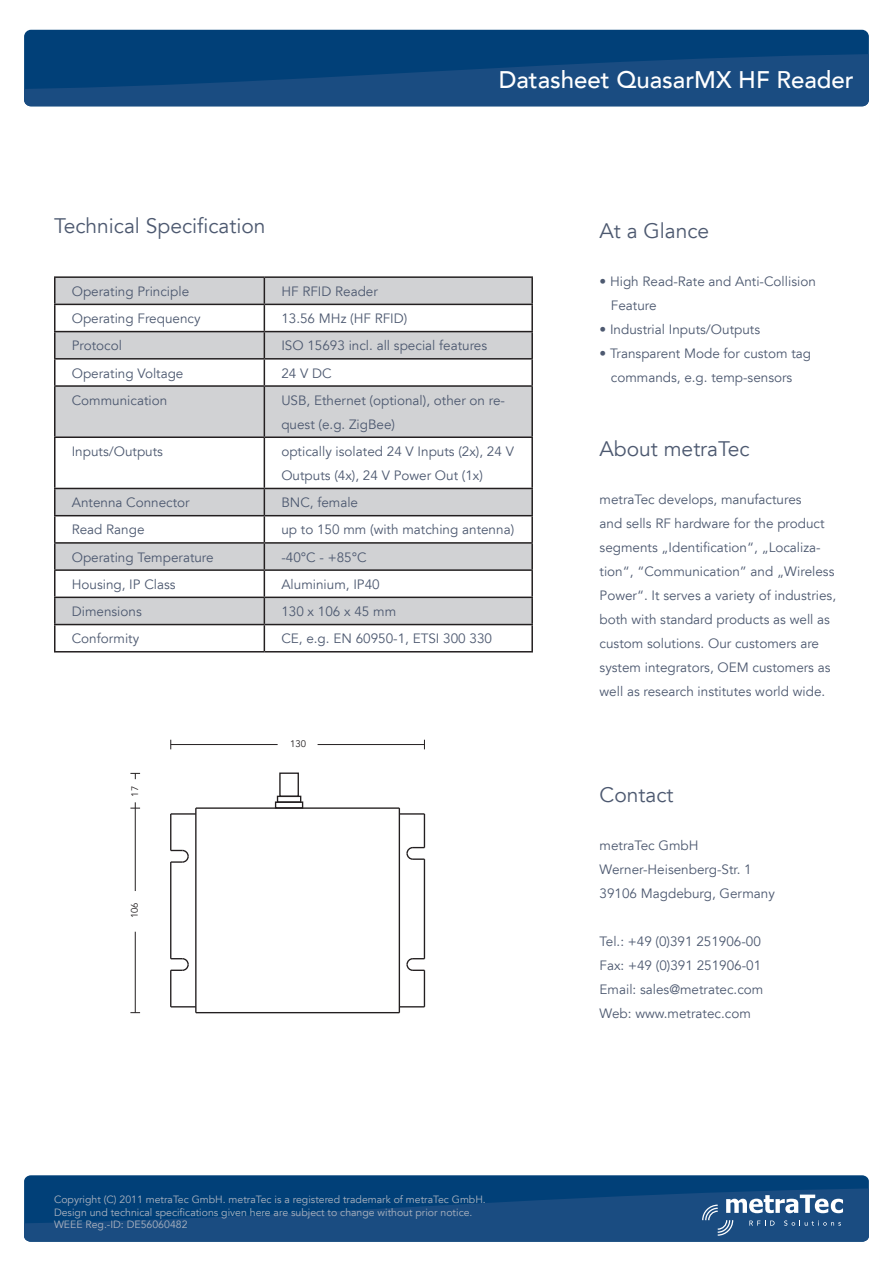
<style>
.page{position:relative;width:893px;height:1263px;background:#fff}
.page>*{position:absolute;margin:0;border:0;box-sizing:border-box;transform-origin:0 0}
.t1{font:500 24px "Avenir LT";color:#fff}
.t2{font:21px "Avenir LT";color:#4d5970}
.t3{font:13.5px/24px "Avenir LT";color:#4d5970}
.t4{font:10.5px/12.6px "Avenir LT";color:#adb4c0}
.t5{font:9.6px "Avenir LT";color:#231f20}
</style>
<div class="page">
<div style="left:24px;top:30px;width:845px;height:76px;background:#014078;border-radius:7px"></div>
<svg style="left:24px;top:51px;width:845px;height:55px;fill:#1a4c81"></svg>
<div style="left:24px;top:1175px;width:845px;height:67px;background:#014078;border-radius:6px"></div>
<svg style="left:24px;top:1186px;width:845px;height:56px;fill:#1a4c81"></svg>
<div style="left:56px;top:278px;width:475px;height:26px;background:#d1d2d4"></div>
<svg style="left:56px;top:305px;width:475px;height:346px"></svg>
<hr style="left:54px;top:276px;width:210px;height:2px;background:#231f20">
<hr style="left:54px;top:278px;width:2px;height:26px;background:#231f20">
<hr style="left:264px;top:276px;width:269px;height:2px;background:#231f20">
<hr style="left:531px;top:278px;width:2px;height:26px;background:#231f20">
<hr style="left:54px;top:304px;width:210px;height:1px;background:#231f20">
<hr style="left:54px;top:305px;width:2px;height:26px;background:#231f20">
<hr style="left:264px;top:304px;width:269px;height:1px;background:#231f20">
<hr style="left:531px;top:305px;width:2px;height:26px;background:#231f20">
<hr style="left:54px;top:331px;width:210px;height:1px;background:#231f20">
<hr style="left:54px;top:332px;width:2px;height:26px;background:#231f20">
<hr style="left:264px;top:331px;width:269px;height:1px;background:#231f20">
<hr style="left:531px;top:332px;width:2px;height:26px;background:#231f20">
<hr style="left:54px;top:358px;width:210px;height:2px;background:#231f20">
<hr style="left:54px;top:360px;width:2px;height:25px;background:#231f20">
<hr style="left:264px;top:358px;width:269px;height:2px;background:#231f20">
<svg style="left:264px;top:278px;width:1px;height:107px"></svg>
<hr style="left:531px;top:360px;width:2px;height:25px;background:#231f20">
<hr style="left:54px;top:385px;width:210px;height:2px;background:#231f20">
<hr style="left:54px;top:387px;width:2px;height:49px;background:#231f20">
<hr style="left:264px;top:385px;width:269px;height:2px;background:#231f20">
<hr style="left:264px;top:387px;width:1px;height:49px;background:#231f20">
<hr style="left:531px;top:387px;width:2px;height:49px;background:#231f20">
<hr style="left:54px;top:436px;width:210px;height:2px;background:#231f20">
<hr style="left:54px;top:438px;width:2px;height:50px;background:#231f20">
<hr style="left:264px;top:436px;width:269px;height:2px;background:#231f20">
<hr style="left:264px;top:438px;width:1px;height:50px;background:#231f20">
<hr style="left:531px;top:438px;width:2px;height:50px;background:#231f20">
<hr style="left:54px;top:488px;width:210px;height:1px;background:#231f20">
<hr style="left:54px;top:489px;width:2px;height:26px;background:#231f20">
<hr style="left:264px;top:488px;width:269px;height:1px;background:#231f20">
<hr style="left:531px;top:489px;width:2px;height:26px;background:#231f20">
<hr style="left:54px;top:515px;width:210px;height:1px;background:#231f20">
<hr style="left:54px;top:516px;width:2px;height:26px;background:#231f20">
<hr style="left:264px;top:515px;width:269px;height:1px;background:#231f20">
<hr style="left:531px;top:516px;width:2px;height:26px;background:#231f20">
<hr style="left:54px;top:542px;width:210px;height:2px;background:#231f20">
<hr style="left:54px;top:544px;width:2px;height:25px;background:#231f20">
<hr style="left:264px;top:542px;width:269px;height:2px;background:#231f20">
<hr style="left:531px;top:544px;width:2px;height:25px;background:#231f20">
<hr style="left:54px;top:569px;width:210px;height:2px;background:#231f20">
<hr style="left:54px;top:571px;width:2px;height:26px;background:#231f20">
<hr style="left:264px;top:569px;width:269px;height:2px;background:#231f20">
<hr style="left:531px;top:571px;width:2px;height:26px;background:#231f20">
<hr style="left:54px;top:597px;width:210px;height:1px;background:#231f20">
<hr style="left:54px;top:598px;width:2px;height:26px;background:#231f20">
<hr style="left:264px;top:597px;width:269px;height:1px;background:#231f20">
<hr style="left:531px;top:598px;width:2px;height:26px;background:#231f20">
<hr style="left:54px;top:624px;width:210px;height:1px;background:#231f20">
<hr style="left:54px;top:625px;width:2px;height:26px;background:#231f20">
<hr style="left:264px;top:624px;width:269px;height:1px;background:#231f20">
<svg style="left:264px;top:489px;width:1px;height:162px"></svg>
<hr style="left:531px;top:625px;width:2px;height:26px;background:#231f20">
<hr style="left:54px;top:651px;width:210px;height:1px;background:#231f20">
<hr style="left:264px;top:651px;width:269px;height:1px;background:#231f20">
<svg style="left:701px;top:1194px;width:142px;height:42px;background:#48709a"></svg>
<hr style="left:196px;top:807px;width:203px;height:2px;background:#231f20">
<hr style="left:196px;top:1012px;width:203px;height:1px;background:#231f20">
<hr style="left:195px;top:808px;width:2px;height:205px;background:#231f20">
<hr style="left:399px;top:808px;width:1px;height:205px;background:#231f20">
<svg style="left:171px;top:849px;width:18px;height:14px"></svg>
<svg style="left:171px;top:957px;width:18px;height:15px"></svg>
<svg style="left:406px;top:957px;width:18px;height:15px"></svg>
<svg style="left:406px;top:846px;width:18px;height:14px"></svg>
<div style="left:275px;top:801px;width:28px;height:8px;border:1px solid #231f20"></div>
<div style="left:277px;top:796px;width:24px;height:7px;border:1px solid #231f20"></div>
<div style="left:279px;top:772px;width:20px;height:25px;border:1px solid #231f20"></div>
<hr style="left:171px;top:813px;width:25px;height:2px;background:#231f20">
<svg style="left:171px;top:1006px;width:24px;height:1px"></svg>
<svg style="left:400px;top:1006px;width:24px;height:1px"></svg>
<hr style="left:399px;top:813px;width:25px;height:2px;background:#231f20">
<hr style="left:170px;top:814px;width:1px;height:36px;background:#231f20">
<hr style="left:170px;top:862px;width:1px;height:97px;background:#231f20">
<hr style="left:170px;top:970px;width:1px;height:37px;background:#231f20">
<hr style="left:424px;top:970px;width:1px;height:37px;background:#231f20">
<hr style="left:424px;top:859px;width:1px;height:100px;background:#231f20">
<hr style="left:424px;top:814px;width:1px;height:33px;background:#231f20">
<hr style="left:171px;top:744px;width:107px;height:1px;background:#231f20">
<hr style="left:318px;top:744px;width:106px;height:1px;background:#231f20">
<hr style="left:135px;top:932px;width:1px;height:81px;background:#231f20">
<hr style="left:135px;top:808px;width:1px;height:83px;background:#231f20">
<svg style="left:130px;top:773px;width:10px;height:6px"></svg>
<svg style="left:130px;top:802px;width:10px;height:7px"></svg>
<h1 class="t1" style="left:499px;top:66px;width:357px">Datasheet QuasarMX HF Reader</h1>
<h2 class="t2" style="left:54px;top:213px;width:213px">Technical Specification</h2>
<p class="t3" style="left:72px;top:280px;width:119px">Operating Principle</p>
<p class="t3" style="left:281px;top:280px;width:98px">HF RFID Reader</p>
<p class="t3" style="left:72px;top:307px;width:130px">Operating Frequency</p>
<p class="t3" style="left:281px;top:307px;width:127px">13.56 MHz (HF RFID)</p>
<p class="t3" style="left:72px;top:334px;width:52px">Protocol</p>
<p class="t3" style="left:281px;top:334px;width:207px">ISO 15693 incl. all special features</p>
<p class="t3" style="left:72px;top:361px;width:113px">Operating Voltage</p>
<p class="t3" style="left:281px;top:361px;width:52px">24 V DC</p>
<p class="t3" style="left:72px;top:388px;width:97px">Communication</p>
<p class="t3" style="left:281px;top:388px;width:225px">USB, Ethernet (optional), other on re&shy;quest (e.g. ZigBee)</p>
<p class="t3" style="left:72px;top:440px;width:93px">Inputs/Outputs</p>
<p class="t3" style="left:281px;top:440px;width:234px">optically isolated 24 V Inputs (2x), 24 V<br>Outputs (4x), 24 V Power Out (1x)</p>
<p class="t3" style="left:72px;top:491px;width:120px">Antenna Connector</p>
<p class="t3" style="left:281px;top:491px;width:78px">BNC, female</p>
<p class="t3" style="left:72px;top:518px;width:74px">Read Range</p>
<p class="t3" style="left:281px;top:518px;width:234px">up to 150 mm (with matching antenna)</p>
<p class="t3" style="left:72px;top:545px;width:143px">Operating Temperature</p>
<p class="t3" style="left:281px;top:545px;width:87px">-40°C - +85°C</p>
<p class="t3" style="left:72px;top:573px;width:105px">Housing, IP Class</p>
<p class="t3" style="left:281px;top:573px;width:100px">Aluminium, IP40</p>
<p class="t3" style="left:72px;top:600px;width:72px">Dimensions</p>
<p class="t3" style="left:281px;top:600px;width:116px">130 x 106 x 45 mm</p>
<p class="t3" style="left:72px;top:627px;width:69px">Conformity</p>
<p class="t3" style="left:281px;top:627px;width:212px">CE, e.g. EN 60950-1, ETSI 300 330</p>
<p class="t5" style="left:129px;top:796px;width:12px;rotate:-90deg">17</p>
<p class="t5" style="left:129px;top:918px;width:17px;rotate:-90deg">106</p>
<p class="t5" style="left:290px;top:738px;width:17px">130</p>
<p class="t4" style="left:54px;top:1193px;width:433px">Copyright (C) 2011 metraTec GmbH. metraTec is a registered trademark of metraTec GmbH.<br>Design und technical specifications given here are subject to change without prior notice.<br>WEEE Reg.-ID: DE56060482</p>
<h2 class="t2" style="left:600px;top:218px;width:111px">At a Glance</h2>
<p class="t3" style="left:611px;top:269px;width:206px;text-indent:-11px">• High Read-Rate and Anti-Collision<br>Feature</p>
<p class="t3" style="left:600px;top:317px;width:162px">• Industrial Inputs/Outputs</p>
<p class="t3" style="left:600px;top:341px;width:213px;text-align:center">• Transparent Mode for custom tag commands, e.g. temp-sensors</p>
<h2 class="t2" style="left:600px;top:436px;width:152px">About metraTec</h2>
<p class="t3" style="left:600px;top:487px;width:238px">metraTec develops, manufactures<br>and sells RF hardware for the product segments „Identification“, „Localiza&shy;tion“, “Communication” and „Wireless Power“. It serves a variety of industries, both with standard products as well as custom solutions. Our customers are system integrators, OEM customers as well as research institutes world wide.</p>
<h2 class="t2" style="left:600px;top:782px;width:75px">Contact</h2>
<p class="t3" style="left:600px;top:833px;width:177px">metraTec GmbH<br>Werner-Heisenberg-Str. 1<br>39106 Magdeburg, Germany</p>
<p class="t3" style="left:600px;top:929px;width:165px">Tel.: +49 (0)391 251906-00<br>Fax: +49 (0)391 251906-01<br>Email: sales@metratec.com<br>Web: www.metratec.com</p>
</div>
